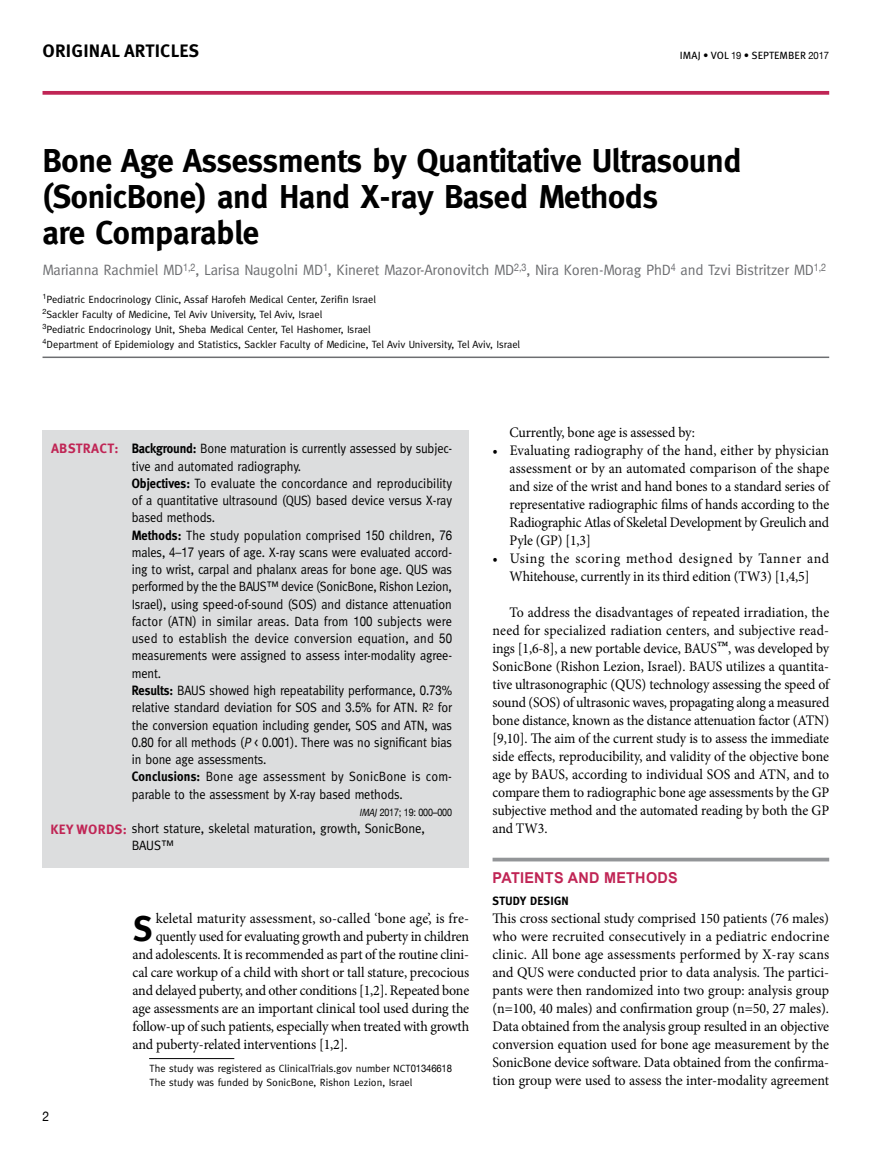
<style>
.page{position:relative;width:893px;height:1149px;background:#fff}
.page>*{position:absolute;margin:0;border:0;box-sizing:border-box;transform-origin:0 0}
.t1{font:700 35.4px "Meta Pro";color:#000;scale:.96 1}
.t2{font:700 33px/36px "Meta";letter-spacing:-.01em;color:#000}
.t3{font:700 18px "Meta Pro";letter-spacing:.01em;color:#000}
.t4{font:15px "Meta";letter-spacing:-.01em;color:#6d6e71}
.t5{font:700 15px "Arial";letter-spacing:.02em;color:#c02555;scale:.96 1}
.t6{font:14.55px/18px "Minion Pro";letter-spacing:-.01em;color:#000;text-align:justify;scale:.95 1}
.t7{font:14.55px/18px "Minion Pro";letter-spacing:-.01em;color:#000;text-align:justify;scale:.96 1}
.t8{font:14.55px "Minion Pro";letter-spacing:.01em;color:#000;scale:.96 1}
.t9{font:13.5px/17.2px "Meta";letter-spacing:-.01em;color:#000;scale:.92 1}
.t10{font:13.5px/17.2px "Meta";letter-spacing:-.01em;color:#000;scale:.95 1}
.t11{font:700 13.5px "Meta Pro";letter-spacing:.02em;color:#c02555}
.t12{font:13.5px "Helvetica Neue";color:#000;scale:.9 1}
.t13{font:700 12px "Meta";letter-spacing:.075em;color:#000}
.t14{font:10.5px/15px "Meta";color:#000}
.t15{font:10.5px "Meta Pro";letter-spacing:.01em;color:#000}
.t16{font:10.5px "Helvetica Neue";letter-spacing:-.02em;color:#000;scale:.85 1}
.s1{font-family:"Helvetica Neue";font-size:10.2px}
.s2{font-weight:700}
.s3{font-family:"Helvetica Neue"}
.s4{font-style:italic}
.s5{font-family:"Meta";font-style:italic}
.s6{font-family:"Meta Pro";font-weight:700;color:#c02555}
.s7{font-size:27px}
</style>
<div class="page">
<svg style="left:43px;top:91px;width:786px;height:4px;background:#c43460"></svg>
<div style="left:43px;top:429px;width:426px;height:438px;background:#dcddde"></div>
<hr style="left:43px;top:356px;width:786px;height:2px;background:#6d6e71">
<hr style="left:149px;top:1057px;width:85px;height:1px;background:#000">
<svg style="left:493px;top:857px;width:336px;height:4px"></svg>
<p class="t3" style="left:43px;top:39px;width:158px">ORIGINAL ARTICLES</p>
<p class="t15" style="left:680px;top:49px;width:151px">IMAJ • VOL <span class="s1">19</span> • SEPTEMBER <span class="s1">2017</span></p>
<h2 class="t2" style="left:43px;top:143px;width:701px">Bone Age Assessments by Quantitative Ultrasound (SonicBone) and Hand X-ray Based Methods<br>are Comparable</h2>
<p class="t4" style="left:43px;top:261px;width:785px">Marianna Rachmiel MD<sup>1,2</sup>, Larisa Naugolni MD<sup>1</sup>, Kineret Mazor-Aronovitch MD<sup>2,3</sup>, Nira Koren-Morag PhD<sup>4</sup> and Tzvi Bistritzer MD<sup>1,2</sup></p>
<p class="t14" style="left:43px;top:291px;width:479px"><sup>1</sup>Pediatric Endocrinology Clinic, Assaf Harofeh Medical Center, Zerifin Israel<br><sup>2</sup>Sackler Faculty of Medicine, Tel Aviv University, Tel Aviv, Israel<br><sup>3</sup>Pediatric Endocrinology Unit, Sheba Medical Center, Tel Hashomer, Israel<br><sup>4</sup>Department of Epidemiology and Statistics, Sackler Faculty of Medicine, Tel Aviv University, Tel Aviv, Israel</p>
<p class="t9" style="left:132px;top:439px;width:350px"><span class="s2">Background:</span> Bone maturation is currently assessed by subjec&shy;tive and automated radiography.<br><span class="s2">Objectives:</span> To evaluate the concordance and reproducibility of a quantitative ultrasound (QUS) based device versus X-ray based methods.<br><span class="s2">Methods:</span> The study population comprised <span class="s3">150</span> children, <span class="s3">76 </span>males, <span class="s3">4</span>–<span class="s3">17</span> years of age. X-ray scans were evaluated accord&shy;ing to wrist, carpal and phalanx areas for bone age. QUS was performed by the the BAUS™ device (SonicBone, Rishon Lezion, Israel), using speed-of-sound (SOS) and distance attenuation factor (ATN) in similar areas. Data from <span class="s3">100</span> subjects were used to establish the device conversion equation, and <span class="s3">50 </span>measurements were assigned to assess inter-modality agree&shy;ment.<br><span class="s2">Results:</span> BAUS showed high repeatability performance, <span class="s3">0</span>.<span class="s3">73</span>% relative standard deviation for SOS and <span class="s3">3</span>.<span class="s3">5</span>% for ATN. R<sup>2</sup> for the conversion equation including gender, SOS and ATN, was <span class="s3">0</span>.<span class="s3">80</span> for all methods (<span class="s4">P</span> &lt; <span class="s3">0</span>.<span class="s3">001</span>). There was no significant bias in bone age assessments.<br><span class="s2">Conclusions:</span> Bone age assessment by SonicBone is com&shy;parable to the assessment by X-ray based methods.</p>
<p class="t16" style="left:359px;top:804px;width:111px"><span class="s5">IMAJ</span>2017; 19: 000–000</p>
<p class="t10" style="left:132px;top:819px;width:310px;text-indent:-81px"><span class="s6">KEY WORDS:</span> short stature, skeletal maturation, growth, SonicBone,<br>BAUS™</p>
<p class="t11" style="left:51px;top:440px;width:69px">ABSTRACT:</p>
<h1 class="t1" style="left:133px;top:906px;width:20px">S</h1>
<p class="t8" style="left:156px;top:908px;width:328px">keletal maturity assessment, so-called ‘bone age’, is fre-</p>
<p class="t7" style="left:156px;top:927px;width:328px">quently used for evaluating growth and puberty in children</p>
<p class="t7" style="left:133px;top:945px;width:352px">and adolescents. It is recommended as part of the routine clini-</p>
<p class="t7" style="left:133px;top:963px;width:352px">cal care workup of a child with short or tall stature, precocious</p>
<p class="t7" style="left:133px;top:981px;width:352px">and delayed puberty, and other conditions [1,2]. Repeated bone</p>
<p class="t7" style="left:133px;top:999px;width:352px">age assessments are an important clinical tool used during the</p>
<p class="t7" style="left:133px;top:1017px;width:352px">follow-up of such patients, especially when treated with growth</p>
<p class="t7" style="left:133px;top:1035px;width:226px">and puberty-related interventions [1,2].</p>
<p class="t12" style="left:43px;top:1106px;width:9px">2</p>
<p class="t14" style="left:150px;top:1060px;width:304px;line-height:14.1px">The study was registered as ClinicalTrials.gov number NCT<span class="s3">01346618<br></span>The study was funded by SonicBone, Rishon Lezion, Israel</p>
<p class="t7" style="left:510px;top:423px;width:195px">Currently, bone age is assessed by:</p>
<p class="t6" style="left:510px;top:441px;width:338px;text-indent:-17px">• Evaluating radiography of the hand, either by physician assessment or by an automated comparison of the shape and size of the wrist and hand bones to a standard series of representative radiographic films of hands according to the Radiographic Atlas of Skeletal Development by Greulich and Pyle (GP) [1,3]</p>
<p class="t6" style="left:493px;top:549px;width:356px;text-align:center">• Using the scoring method designed by Tanner and<br>Whitehouse, currently in its third edition (TW3) [1,4,5]</p>
<p class="t6" style="left:493px;top:603px;width:356px;text-indent:17px">To address the disadvantages of repeated irradiation, the need for specialized radiation centers, and subjective read&shy;ings [1,6-8], a new portable device, BAUS<span class="s7">™</span>, was developed by SonicBone (Rishon Lezion, Israel). BAUS utilizes a quantita&shy;tive ultrasonographic (QUS) technology assessing the speed of sound (SOS) of ultrasonic waves, propagating along a measured bone distance, known as the distance attenuation factor (ATN) [9,10]. The aim of the current study is to assess the immediate side effects, reproducibility, and validity of the objective bone age by BAUS, according to individual SOS and ATN, and to compare them to radiographic bone age assessments by the GP subjective method and the automated reading by both the GP and TW3.</p>
<p class="t5" style="left:493px;top:867px;width:194px">PATIENTS AND METHODS</p>
<p class="t13" style="left:493px;top:893px;width:78px">Study design</p>
<p class="t7" style="left:493px;top:909px;width:352px">This cross sectional study comprised 150 patients (76 males) who were recruited consecutively in a pediatric endocrine clinic. All bone age assessments performed by X-ray scans and QUS were conducted prior to data analysis. The partici&shy;pants were then randomized into two group: analysis group (n=100, 40 males) and confirmation group (n=50, 27 males).<br>Data obtained from the analysis group resulted in an objective conversion equation used for bone age measurement by the SonicBone device software. Data obtained from the confirma&shy;tion group were used to assess the inter-modality agreement</p>
</div>
